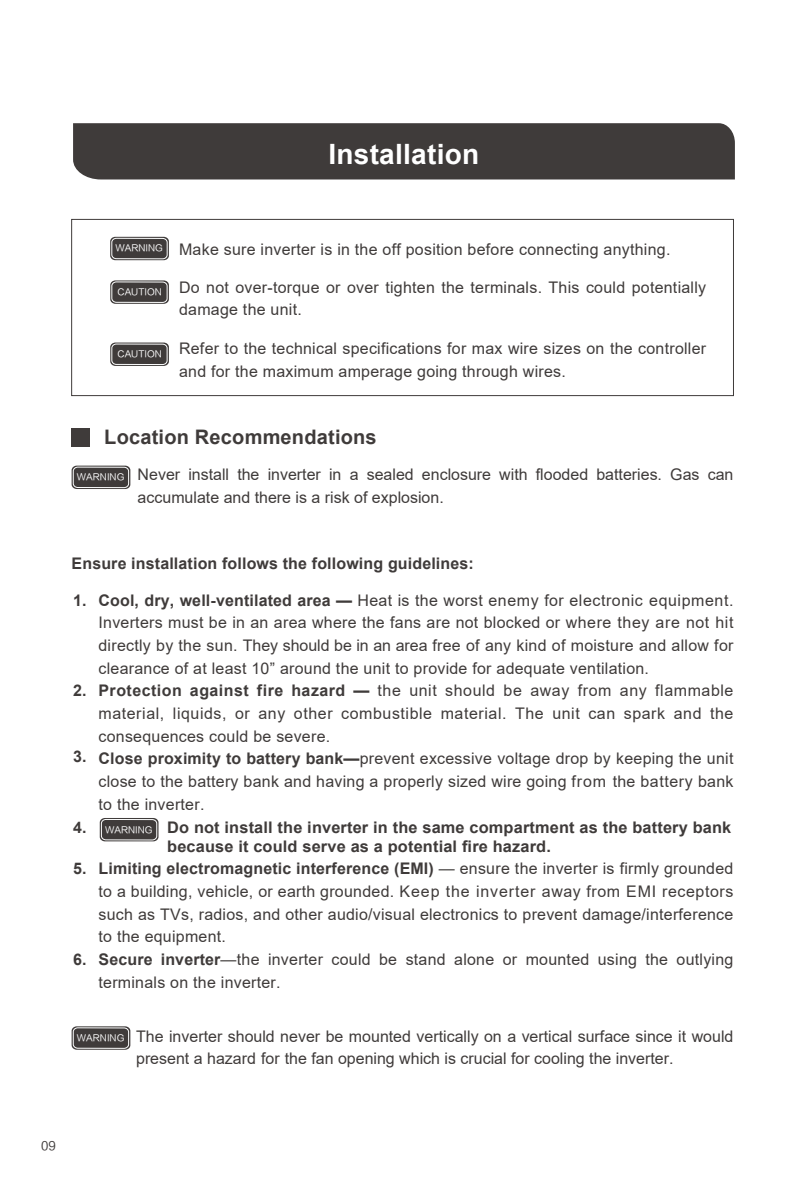
<style>
.page{position:relative;width:808px;height:1191px;background:#fff}
.page>*{position:absolute;margin:0;border:0;box-sizing:border-box;transform-origin:0 0}
.t1{font:700 28px "Arial";letter-spacing:.01em;color:#fff}
.t2{font:700 20px "Arial";letter-spacing:.01em;color:#3f3b3a}
.t3{font:16px/22.6px "Arial";letter-spacing:.015em;color:#3f3b3a}
.t4{font:700 16px/19.2px "Arial";letter-spacing:.01em;color:#3f3b3a}
.t5{font:12px "FZLTHJW GB1 0";color:#3f3b3a}
.t6{font:9px "FZLTHJW GB1 0";color:#fff}
.s1{font-weight:700}
</style>
<div class="page">
<div style="left:73px;top:123px;width:662px;height:56px;background:#3f3b3a"></div>
<div style="left:72px;top:428px;width:18px;height:18px;background:#3f3b3a"></div>
<div style="left:71px;top:219px;width:663px;height:177px;border:1px solid #3f3b3a"></div>
<div style="left:110px;top:280px;width:59px;height:24px;background:#3f3b3a;border-radius:5px"></div>
<div style="left:112px;top:282px;width:55px;height:21px;border:1px solid #fdfefe;border-radius:4px"></div>
<div style="left:110px;top:342px;width:59px;height:24px;background:#3f3b3a;border-radius:5px"></div>
<div style="left:112px;top:344px;width:55px;height:21px;border:1px solid #fdfefe;border-radius:4px"></div>
<div style="left:110px;top:237px;width:59px;height:23px;background:#3f3b3a;border-radius:5px"></div>
<div style="left:111px;top:238px;width:56px;height:21px;border:1px solid #fdfefe;border-radius:4px"></div>
<div style="left:72px;top:465px;width:58px;height:24px;background:#3f3b3a;border-radius:5px"></div>
<div style="left:73px;top:467px;width:56px;height:21px;border:1px solid #fdfefe;border-radius:4px"></div>
<div style="left:72px;top:1026px;width:58px;height:23px;background:#3f3b3a;border-radius:5px"></div>
<div style="left:73px;top:1027px;width:56px;height:21px;border:1px solid #fdfefe;border-radius:4px"></div>
<div style="left:100px;top:818px;width:58px;height:23px;background:#3f3b3a;border-radius:5px"></div>
<div style="left:101px;top:819px;width:56px;height:21px;border:1px solid #fdfefe;border-radius:4px"></div>
<h1 class="t1" style="left:328px;top:134px;width:152px">Installation</h1>
<p class="t6" style="left:116px;top:243px;width:49px">WARNING</p>
<p class="t6" style="left:118px;top:287px;width:46px">CAUTION</p>
<p class="t6" style="left:118px;top:349px;width:46px">CAUTION</p>
<p class="t3" style="left:179px;top:238px;width:493px">Make sure inverter is in the off position before connecting anything.</p>
<p class="t3" style="left:179px;top:276px;width:529px">Do not over-torque or over tighten the terminals. This could potentially damage the unit.</p>
<p class="t3" style="left:179px;top:337px;width:529px">Refer to the technical specifications for max wire sizes on the controller and for the maximum amperage going through wires.</p>
<p class="t2" style="left:104px;top:423px;width:274px">Location Recommendations</p>
<p class="t6" style="left:77px;top:472px;width:49px">WARNING</p>
<p class="t3" style="left:138px;top:463px;width:597px">Never install the inverter in a sealed enclosure with flooded batteries. Gas can accumulate and there is a risk of explosion.</p>
<p class="t4" style="left:72px;top:553px;width:404px">Ensure installation follows the following guidelines:</p>
<p class="t4" style="left:73px;top:590px;width:15px">1.</p>
<p class="t4" style="left:73px;top:680px;width:15px">2.</p>
<p class="t4" style="left:73px;top:747px;width:15px">3.</p>
<p class="t4" style="left:73px;top:817px;width:15px">4.</p>
<p class="t4" style="left:73px;top:858px;width:15px">5.</p>
<p class="t4" style="left:73px;top:950px;width:15px">6.</p>
<p class="t3" style="left:99px;top:588px;width:636px"><span class="s1">Cool, dry, well-ventilated area —</span> Heat is the worst enemy for electronic equipment.<br>Inverters must be in an area where the fans are not blocked or where they are not hit directly by the sun. They should be in an area free of any kind of moisture and allow for clearance of at least 10” around the unit to provide for adequate ventilation.<br><span class="s1">Protection against fire hazard —</span> the unit should be away from any flammable material, liquids, or any other combustible material. The unit can spark and the consequences could be severe.<br><span class="s1">Close proximity to battery bank—</span>prevent excessive voltage drop by keeping the unit close to the battery bank and having a properly sized wire going from the battery bank to the inverter.</p>
<p class="t6" style="left:105px;top:824px;width:49px">WARNING</p>
<p class="t4" style="left:167px;top:817px;width:566px">Do not install the inverter in the same compartment as the battery bank because it could serve as a potential fire hazard.</p>
<p class="t3" style="left:99px;top:857px;width:636px"><span class="s1">Limiting electromagnetic interference (EMI)</span> — ensure the inverter is firmly grounded to a building, vehicle, or earth grounded. Keep the inverter away from EMI receptors such as TVs, radios, and other audio/visual electronics to prevent damage/interference to the equipment.<br><span class="s1">Secure inverter</span>—the inverter could be stand alone or mounted using the outlying terminals on the inverter.</p>
<p class="t6" style="left:77px;top:1033px;width:49px">WARNING</p>
<p class="t3" style="left:136px;top:1024px;width:599px">The inverter should never be mounted vertically on a vertical surface since it would present a hazard for the fan opening which is crucial for cooling the inverter.</p>
<p class="t5" style="left:41px;top:1139px;width:16px">09</p>
</div>
